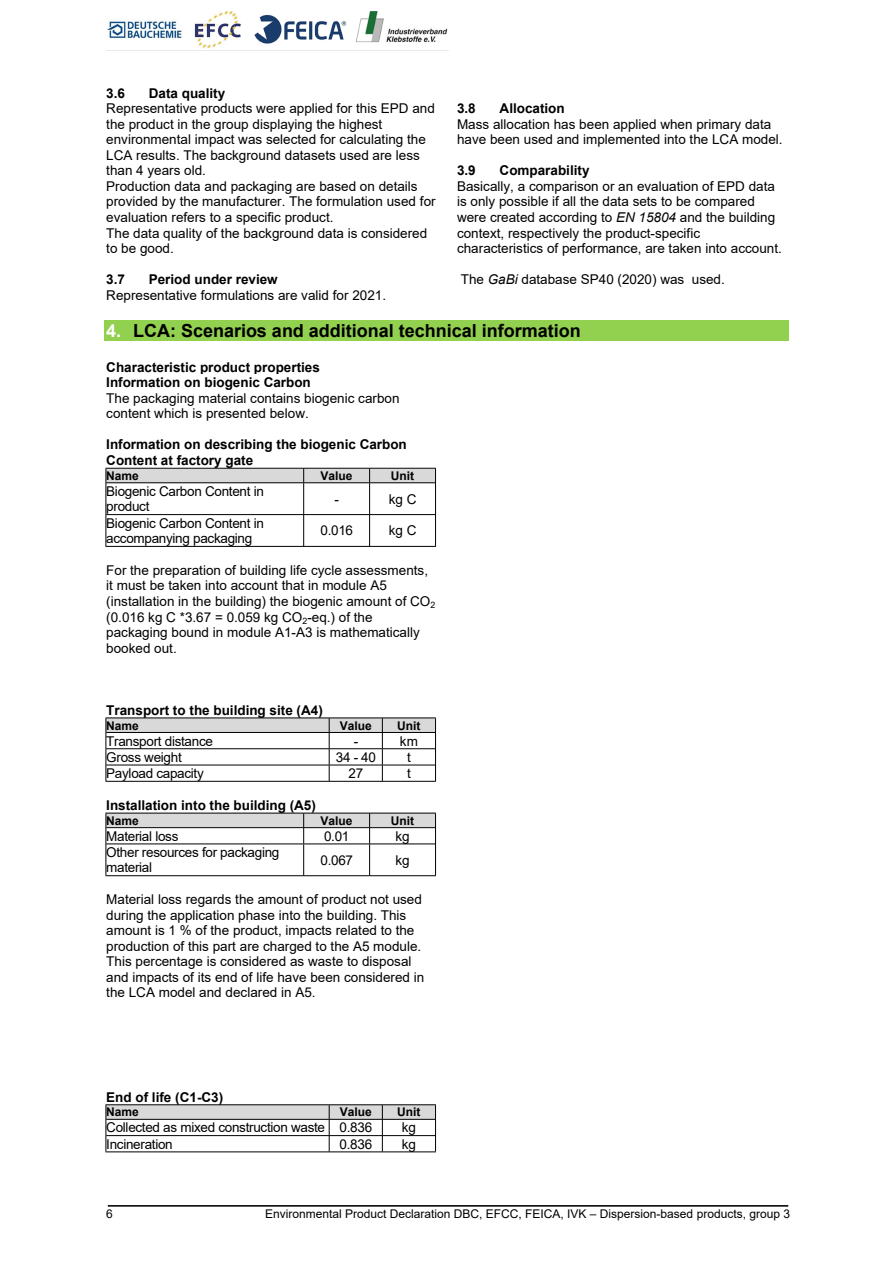
<style>
.page{position:relative;width:893px;height:1263px;background:#fff}
.page>*{position:absolute;margin:0;border:0;box-sizing:border-box;transform-origin:0 0}
.t1{font:700 18px "Arial";color:#000}
.t2{font:13.5px/15.5px "Arial";color:#000}
.t3{font:700 13.5px/15.5px "Arial";color:#000}
.t4{font:13.5px/15.5px "Arial";letter-spacing:-.02em;color:#000}
.t5{font:12px "Arial";color:#000}
.t6{font:700 12px "Arial";color:#000}
.s1{font-style:italic}
.s2{color:#fff}
</style>
<div class="page">
<hr style="left:108px;top:1205px;width:680px;height:1px;background:#000">
<svg style="left:107px;top:10px;width:342px;height:41px"></svg>
<div style="left:104px;top:320px;width:685px;height:21px;background:#92d050"></div>
<div style="left:106px;top:469px;width:197px;height:13px;background:#d9d9d9"></div>
<div style="left:304px;top:469px;width:65px;height:13px;background:#d9d9d9"></div>
<div style="left:370px;top:469px;width:65px;height:13px;background:#d9d9d9"></div>
<hr style="left:106px;top:469px;width:1px;height:77px;background:#000">
<svg style="left:303px;top:469px;width:1px;height:13px"></svg>
<hr style="left:303px;top:483px;width:1px;height:31px;background:#000">
<hr style="left:303px;top:515px;width:1px;height:31px;background:#000">
<svg style="left:369px;top:469px;width:1px;height:13px"></svg>
<hr style="left:369px;top:483px;width:1px;height:31px;background:#000">
<hr style="left:369px;top:515px;width:1px;height:31px;background:#000">
<hr style="left:435px;top:469px;width:1px;height:77px;background:#000">
<hr style="left:106px;top:468px;width:330px;height:1px;background:#000">
<hr style="left:106px;top:482px;width:329px;height:1px;background:#000">
<hr style="left:106px;top:514px;width:329px;height:1px;background:#000">
<hr style="left:106px;top:546px;width:330px;height:1px;background:#000">
<div style="left:106px;top:718px;width:223px;height:14px;background:#d9d9d9"></div>
<div style="left:330px;top:718px;width:52px;height:14px;background:#d9d9d9"></div>
<div style="left:383px;top:718px;width:52px;height:14px;background:#d9d9d9"></div>
<hr style="left:106px;top:718px;width:1px;height:63px;background:#000">
<svg style="left:329px;top:718px;width:1px;height:63px"></svg>
<svg style="left:382px;top:718px;width:1px;height:63px"></svg>
<hr style="left:435px;top:718px;width:1px;height:63px;background:#000">
<hr style="left:106px;top:717px;width:330px;height:1px;background:#000">
<hr style="left:106px;top:732px;width:329px;height:1px;background:#000">
<hr style="left:106px;top:748px;width:329px;height:1px;background:#000">
<hr style="left:106px;top:765px;width:329px;height:1px;background:#000">
<hr style="left:106px;top:781px;width:330px;height:1px;background:#000">
<div style="left:106px;top:813px;width:197px;height:14px;background:#d9d9d9"></div>
<div style="left:304px;top:813px;width:65px;height:14px;background:#d9d9d9"></div>
<div style="left:370px;top:813px;width:65px;height:14px;background:#d9d9d9"></div>
<hr style="left:106px;top:813px;width:1px;height:62px;background:#000">
<svg style="left:303px;top:814px;width:1px;height:29px"></svg>
<hr style="left:303px;top:844px;width:1px;height:31px;background:#000">
<svg style="left:369px;top:814px;width:1px;height:29px"></svg>
<hr style="left:369px;top:844px;width:1px;height:31px;background:#000">
<hr style="left:435px;top:813px;width:1px;height:62px;background:#000">
<hr style="left:106px;top:813px;width:330px;height:1px;background:#000">
<hr style="left:106px;top:827px;width:329px;height:1px;background:#000">
<hr style="left:106px;top:843px;width:329px;height:1px;background:#000">
<hr style="left:106px;top:875px;width:330px;height:1px;background:#000">
<div style="left:106px;top:1105px;width:223px;height:14px;background:#d9d9d9"></div>
<div style="left:330px;top:1105px;width:52px;height:14px;background:#d9d9d9"></div>
<div style="left:383px;top:1105px;width:52px;height:14px;background:#d9d9d9"></div>
<hr style="left:106px;top:1105px;width:1px;height:46px;background:#000">
<svg style="left:329px;top:1105px;width:1px;height:46px"></svg>
<svg style="left:382px;top:1105px;width:1px;height:46px"></svg>
<hr style="left:435px;top:1105px;width:1px;height:46px;background:#000">
<hr style="left:106px;top:1104px;width:330px;height:1px;background:#000">
<hr style="left:106px;top:1119px;width:329px;height:1px;background:#000">
<hr style="left:106px;top:1135px;width:329px;height:1px;background:#000">
<hr style="left:106px;top:1151px;width:330px;height:1px;background:#000">
<p class="t3" style="left:106px;top:85px;width:20px">3.6</p>
<p class="t3" style="left:149px;top:85px;width:78px">Data quality</p>
<p class="t2" style="left:106px;top:101px;width:331px">Representative products were applied for this EPD and the product in the group displaying the highest environmental impact was selected for calculating the LCA results. The background datasets used are less than 4 years old.<br>Production data and packaging are based on details provided by the manufacturer. The formulation used for evaluation refers to a specific product.<br>The data quality of the background data is considered to be good.</p>
<p class="t3" style="left:106px;top:272px;width:20px">3.7</p>
<p class="t3" style="left:149px;top:272px;width:130px">Period under review</p>
<p class="t2" style="left:106px;top:287px;width:281px">Representative formulations are valid for 2021.</p>
<p class="t3" style="left:457px;top:101px;width:20px">3.8</p>
<p class="t3" style="left:500px;top:101px;width:67px">Allocation</p>
<p class="t2" style="left:457px;top:116px;width:327px">Mass allocation has been applied when primary data have been used and implemented into the LCA model.</p>
<p class="t3" style="left:457px;top:163px;width:20px">3.9</p>
<p class="t3" style="left:500px;top:163px;width:91px">Comparability</p>
<p class="t2" style="left:457px;top:179px;width:326px">Basically, a comparison or an evaluation of EPD data is only possible if all the data sets to be compared were created according to <span class="s1">EN 15804</span> and the building context, respectively the product-specific characteristics of performance, are taken into account.</p>
<p class="t2" style="left:461px;top:272px;width:266px">The <span class="s1">GaBi</span> database SP40 (2020) was used.</p>
<h1 class="t1" style="left:106px;top:321px;width:476px"><span class="s2">4.</span> LCA: Scenarios and additional technical information</h1>
<p class="t3" style="left:106px;top:359px;width:215px">Characteristic product properties<br>Information on biogenic Carbon</p>
<p class="t2" style="left:106px;top:390px;width:295px">The packaging material contains biogenic carbon content which is presented below.</p>
<p class="t3" style="left:106px;top:437px;width:302px">Information on describing the biogenic Carbon<br>Content at factory gate</p>
<p class="t6" style="left:106px;top:469px;width:34px">Name</p>
<p class="t6" style="left:321px;top:469px;width:33px">Value</p>
<p class="t6" style="left:391px;top:469px;width:25px">Unit</p>
<p class="t4" style="left:106px;top:483px;width:159px">Biogenic Carbon Content in product</p>
<p class="t2" style="left:335px;top:491px;width:6px">-</p>
<p class="t2" style="left:389px;top:491px;width:29px">kg C</p>
<p class="t4" style="left:106px;top:515px;width:159px">Biogenic Carbon Content in accompanying packaging</p>
<p class="t2" style="left:320px;top:523px;width:34px">0.016</p>
<p class="t2" style="left:389px;top:523px;width:29px">kg C</p>
<p class="t2" style="left:106px;top:562px;width:331px">For the preparation of building life cycle assessments, it must be taken into account that in module A5 (installation in the building) the biogenic amount of CO<sub>2 </sub>(0.016 kg C *3.67 = 0.059 kg CO<sub>2</sub>-eq.) of the packaging bound in module A1-A3 is mathematically booked out.</p>
<p class="t3" style="left:106px;top:702px;width:218px">Transport to the building site (A4)</p>
<p class="t6" style="left:106px;top:719px;width:34px">Name</p>
<p class="t6" style="left:340px;top:719px;width:33px">Value</p>
<p class="t6" style="left:397px;top:719px;width:25px">Unit</p>
<p class="t4" style="left:106px;top:733px;width:108px">Transport distance</p>
<p class="t2" style="left:354px;top:733px;width:6px">-</p>
<p class="t2" style="left:400px;top:733px;width:19px">km</p>
<p class="t4" style="left:106px;top:749px;width:77px">Gross weight</p>
<p class="t2" style="left:336px;top:749px;width:42px">34 - 40</p>
<p class="t2" style="left:407px;top:749px;width:5px">t</p>
<p class="t4" style="left:106px;top:766px;width:99px">Payload capacity</p>
<p class="t2" style="left:349px;top:766px;width:16px">27</p>
<p class="t2" style="left:407px;top:766px;width:5px">t</p>
<p class="t3" style="left:106px;top:797px;width:211px">Installation into the building (A5)</p>
<p class="t6" style="left:106px;top:814px;width:34px">Name</p>
<p class="t6" style="left:321px;top:814px;width:33px">Value</p>
<p class="t6" style="left:391px;top:814px;width:25px">Unit</p>
<p class="t4" style="left:106px;top:828px;width:74px">Material loss</p>
<p class="t2" style="left:324px;top:828px;width:27px">0.01</p>
<p class="t2" style="left:395px;top:828px;width:16px">kg</p>
<p class="t4" style="left:106px;top:844px;width:175px">Other resources for packaging material</p>
<p class="t2" style="left:320px;top:852px;width:34px">0.067</p>
<p class="t2" style="left:395px;top:852px;width:16px">kg</p>
<p class="t2" style="left:106px;top:892px;width:320px">Material loss regards the amount of product not used during the application phase into the building. This amount is 1 % of the product, impacts related to the production of this part are charged to the A5 module.<br>This percentage is considered as waste to disposal and impacts of its end of life have been considered in the LCA model and declared in A5.</p>
<p class="t3" style="left:106px;top:1089px;width:118px">End of life (C1-C3)</p>
<p class="t6" style="left:106px;top:1105px;width:34px">Name</p>
<p class="t6" style="left:340px;top:1105px;width:33px">Value</p>
<p class="t6" style="left:397px;top:1105px;width:25px">Unit</p>
<p class="t4" style="left:106px;top:1120px;width:267px">Collected as mixed construction waste 0.836</p>
<p class="t2" style="left:402px;top:1120px;width:16px">kg</p>
<p class="t4" style="left:106px;top:1136px;width:68px">Incineration</p>
<p class="t2" style="left:340px;top:1136px;width:34px">0.836</p>
<p class="t2" style="left:402px;top:1136px;width:16px">kg</p>
<p class="t5" style="left:106px;top:1207px;width:8px">6</p>
<p class="t5" style="left:265px;top:1207px;width:526px">Environmental Product Declaration DBC, EFCC, FEICA, IVK – Dispersion-based products, group 3</p>
</div>
